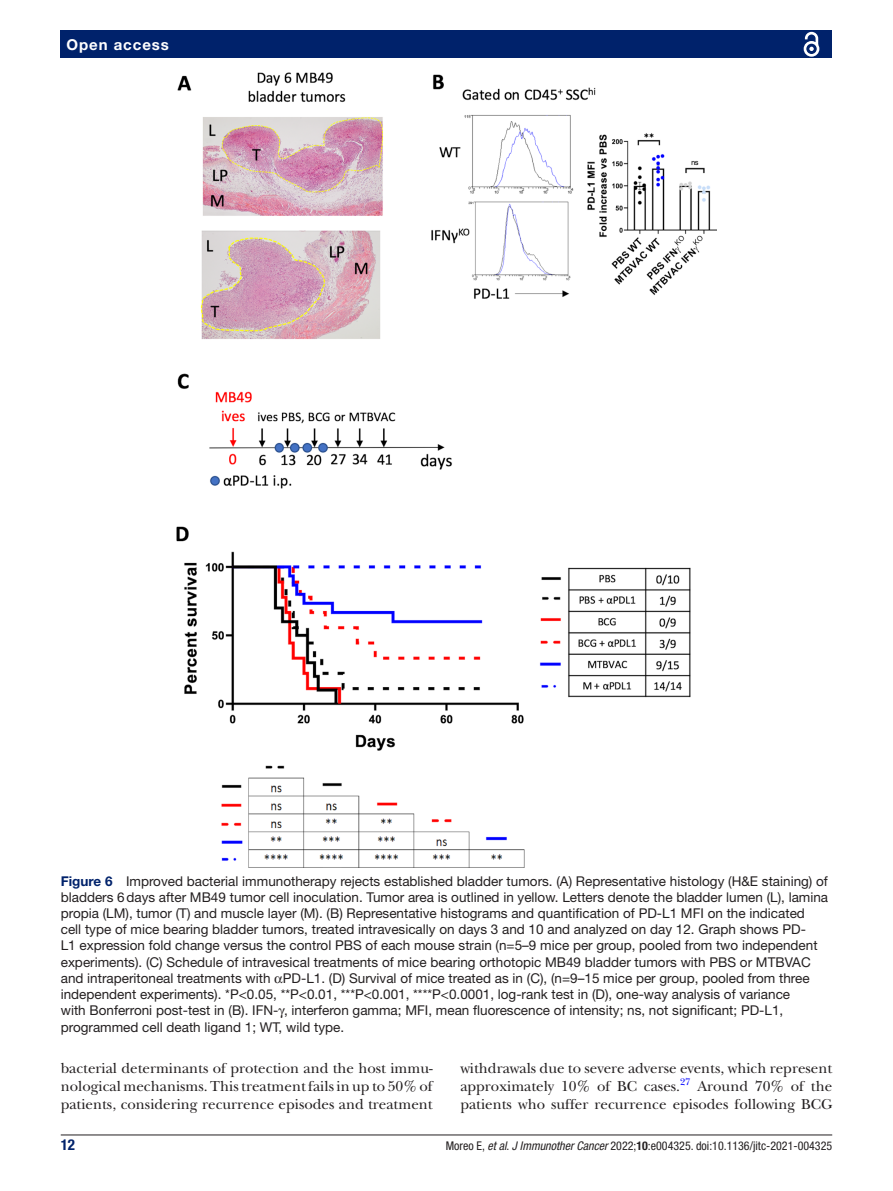
<style>
.page{position:relative;width:893px;height:1191px;background:#fff}
.page>*{position:absolute;margin:0;border:0;box-sizing:border-box;transform-origin:0 0}
.t1{font:15px/18px "New Baskerville";color:#231f20;text-align:justify}
.t2{font:700 15px "Helvetica Neue LT Std";letter-spacing:.065em;color:#fff}
.t3{font:700 condensed 15px "Helvetica Neue LT Std";color:#00226b}
.t4{font:13.5px/16.2px "Helvetica Neue LT Std";color:#231f20}
.t5{font:condensed 12px "Helvetica Neue LT Std";color:#231f20}
.t6{font:9.9px "New Baskerville";color:#00f}
.s1{font-weight:700;color:#00226b}
.s2{font-style:italic}
.s3{font-weight:700}
</style>
<div class="page">
<hr style="left:61px;top:1134px;width:771px;height:1px;background:#231f20">
<div style="left:61px;top:31px;width:771px;height:27px;background:#00226b"></div>
<svg style="left:803px;top:31px;width:17px;height:26px"></svg>
<img style="left:176px;top:73px;width:540px;height:795px">
<p class="t2" style="left:66px;top:35px;width:104px">Open access</p>
<p class="t4" style="left:61px;top:872px;width:769px"><span class="s1">Figure 6</span> Improved bacterial immunotherapy rejects established bladder tumors. (A) Representative histology (H&amp;E staining) of bladders 6days after MB49 tumor cell inoculation. Tumor area is outlined in yellow. Letters denote the bladder lumen (L), lamina propia (LM), tumor (T) and muscle layer (M). (B) Representative histograms and quantification of PD-L1 MFI on the indicated cell type of mice bearing bladder tumors, treated intravesically on days 3 and 10 and analyzed on day 12. Graph shows PD-<br>L1 expression fold change versus the control PBS of each mouse strain (n=5–9 mice per group, pooled from two independent experiments). (C) Schedule of intravesical treatments of mice bearing orthotopic MB49 bladder tumors with PBS or MTBVAC and intraperitoneal treatments with PD-L1. (D) Survival of mice treated as in (C), (n=9–15 mice per group, pooled from three independent experiments). *P&lt;0.05, **P&lt;0.01, ***P&lt;0.001, ****P&lt;0.0001, log-rank test in (D), one-way analysis of variance<br>with Bonferroni post-test in (B). IFN- , interferon gamma; MFI, mean fluorescence of intensity; ns, not significant; PD-L1, programmed cell death ligand 1; WT, wild type.</p>
<p class="t1" style="left:61px;top:1059px;width:373px">bacterial determinants of protection and the host immu&shy;nological mechanisms. This treatment fails in up to 50% of patients, considering recurrence episodes and treatment</p>
<p class="t1" style="left:460px;top:1059px;width:373px">withdrawals due to severe adverse events, which represent approximately 10% of BC cases.</p>
<p class="t6" style="left:680px;top:1075px;width:12px">27</p>
<p class="t1" style="left:460px;top:1077px;width:373px;text-align:right">Around 70% of the<br>patients who suffer recurrence episodes following BCG</p>
<p class="t3" style="left:61px;top:1135px;width:16px">12</p>
<p class="t5" style="left:446px;top:1138px;width:388px">Moreo E, <span class="s2">et al</span>. <span class="s2">J Immunother Cancer</span> 2022;<span class="s3">10</span>:e004325. doi:10.1136/jitc-2021-004325</p>
</div>
